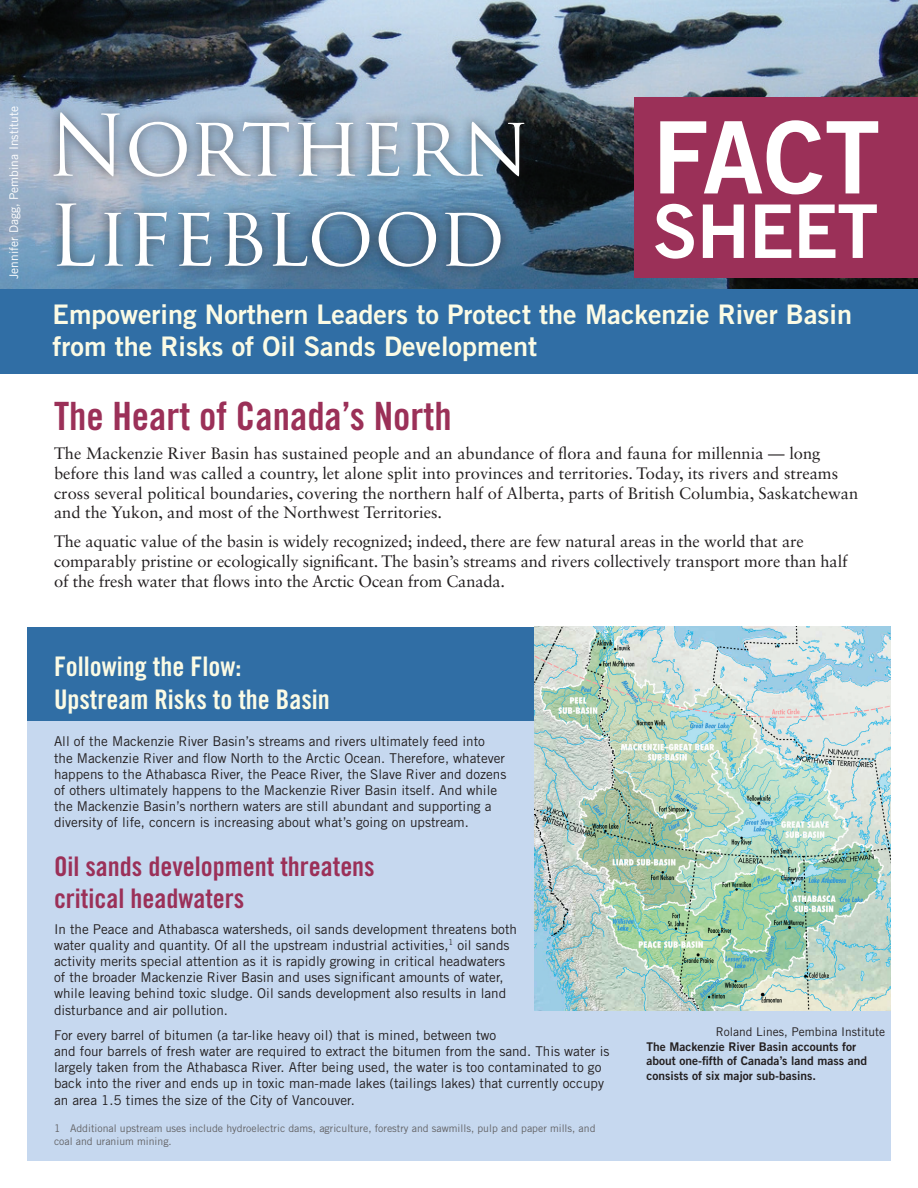
<style>
.page{position:relative;width:918px;height:1188px;background:#fff}
.page>*{position:absolute;margin:0;border:0;box-sizing:border-box;transform-origin:0 0}
.t1{font:99.9px "Trade Gothic Bold Two";color:#fff}
.heading_3{font:82.5px "Trajan Pro";letter-spacing:-.015em;color:#fff}
.t2{font:73.95px "Trade Gothic Bold Two";letter-spacing:-.015em;color:#fff}
.heading1{font:39px "Trade Gothic LT Bold Cond Twenty";color:#9b3058}
.heading_3-2{font:27px/32.4px "Trade Gothic Bold Two";color:#fbfbe5}
.heading_2{font:27px/32.4px "Trade Gothic LT Bold Cond Twenty";color:#9b3058}
.heading_2-2{font:27px/32.4px "Trade Gothic LT Bold Cond Twenty";color:#fbfbe5}
.Body_Text{font:16.5px/19.8px "Sabon LT Std";color:#231f20}
.Body_Text-2{font:13.5px/16.2px "Trade Gothic";color:#231f20}
.photo_credit{font:12px/14.4px "Trade Gothic Bold Two";color:#231f20}
.photo_credit-2{font:12px "Trade Gothic";color:#fff}
.photo_credit-3{font:12px "Trade Gothic";color:#231f20}
.t3{font:10.5px/12.6px "Trade Gothic";color:#636366}
</style>
<div class="page">
<div style="left:28px;top:627px;width:863px;height:534px;background:#306ea5"></div>
<div style="left:27px;top:722px;width:864px;height:439px;background:#c6d8ef"></div>
<img style="left:0;top:0;width:918px;height:290px">
<div style="left:40px;top:100px;width:492px;height:177px;background:#231f20;opacity:.65"></div>
<div style="left:634px;top:97px;width:284px;height:181px;background:#9b3058"></div>
<div style="left:0;top:290px;width:918px;height:84px;background:#306ea5"></div>
<img style="left:534px;top:627px;width:357px;height:384px">
<p class="photo_credit-2" style="left:7px;top:279px;width:174px;rotate:-90deg">Jennifer Dagg, Pembina Institute</p>
<p class="heading_3" style="left:48px;top:93px;width:483px">Northern</p>
<p class="heading_3" style="left:48px;top:183px;width:459px">Lifeblood</p>
<p class="t1" style="left:652px;top:96px;width:229px">FACT</p>
<p class="t2" style="left:652px;top:186px;width:227px">SHEET</p>
<p class="heading_3-2" style="left:53px;top:298px;width:801px">Empowering Northern Leaders to Protect the Mackenzie River Basin from the Risks of Oil Sands Development</p>
<p class="heading1" style="left:54px;top:393px;width:399px">The Heart of Canada’s North</p>
<p class="Body_Text" style="left:54px;top:443px;width:806px">The Mackenzie River Basin has sustained people and an abundance of flora and fauna for millennia — long before this land was called a country, let alone split into provinces and territories. Today, its rivers and streams cross several political boundaries, covering the northern half of Alberta, parts of British Columbia, Saskatchewan and the Yukon, and most of the Northwest Territories.</p>
<p class="Body_Text" style="left:54px;top:531px;width:795px">The aquatic value of the basin is widely recognized; indeed, there are few natural areas in the world that are comparably pristine or ecologically significant. The basin’s streams and rivers collectively transport more than half of the fresh water that flows into the Arctic Ocean from Canada.</p>
<p class="heading_2-2" style="left:54px;top:650px;width:277px">Following the Flow:<br>Upstream Risks to the Basin</p>
<p class="Body_Text-2" style="left:54px;top:733px;width:454px">All of the Mackenzie River Basin’s streams and rivers ultimately feed into the Mackenzie River and flow North to the Arctic Ocean. Therefore, whatever happens to the Athabasca River, the Peace River, the Slave River and dozens of others ultimately happens to the Mackenzie River Basin itself. And while the Mackenzie Basin’s northern waters are still abundant and supporting a diversity of life, concern is increasing about what’s going on upstream.</p>
<p class="heading_2" style="left:54px;top:850px;width:322px">Oil sands development threatens critical headwaters</p>
<p class="Body_Text-2" style="left:54px;top:920px;width:465px">In the Peace and Athabasca watersheds, oil sands development threatens both water quality and quantity. Of all the upstream industrial activities,<sup>1</sup> oil sands activity merits special attention as it is rapidly growing in critical headwaters of the broader Mackenzie River Basin and uses significant amounts of water, while leaving behind toxic sludge. Oil sands development also results in land disturbance and air pollution.</p>
<p class="Body_Text-2" style="left:54px;top:1027px;width:557px">For every barrel of bitumen (a tar-like heavy oil) that is mined, between two<br>and four barrels of fresh water are required to extract the bitumen from the sand. This water is largely taken from the Athabasca River. After being used, the water is too contaminated to go back into the river and ends up in toxic man-made lakes (tailings lakes) that currently occupy an area 1.5 times the size of the City of Vancouver.</p>
<p class="t3" style="left:54px;top:1122px;width:543px">1 Additional upstream uses include hydroelectric dams, agriculture, forestry and sawmills, pulp and paper mills, and coal and uranium mining.</p>
<p class="photo_credit-3" style="left:716px;top:1025px;width:171px">Roland Lines, Pembina Institute</p>
<p class="photo_credit" style="left:646px;top:1039px;width:222px">The Mackenzie River Basin accounts for about one-fifth of Canada’s land mass and consists of six major sub-basins.</p>
</div>
